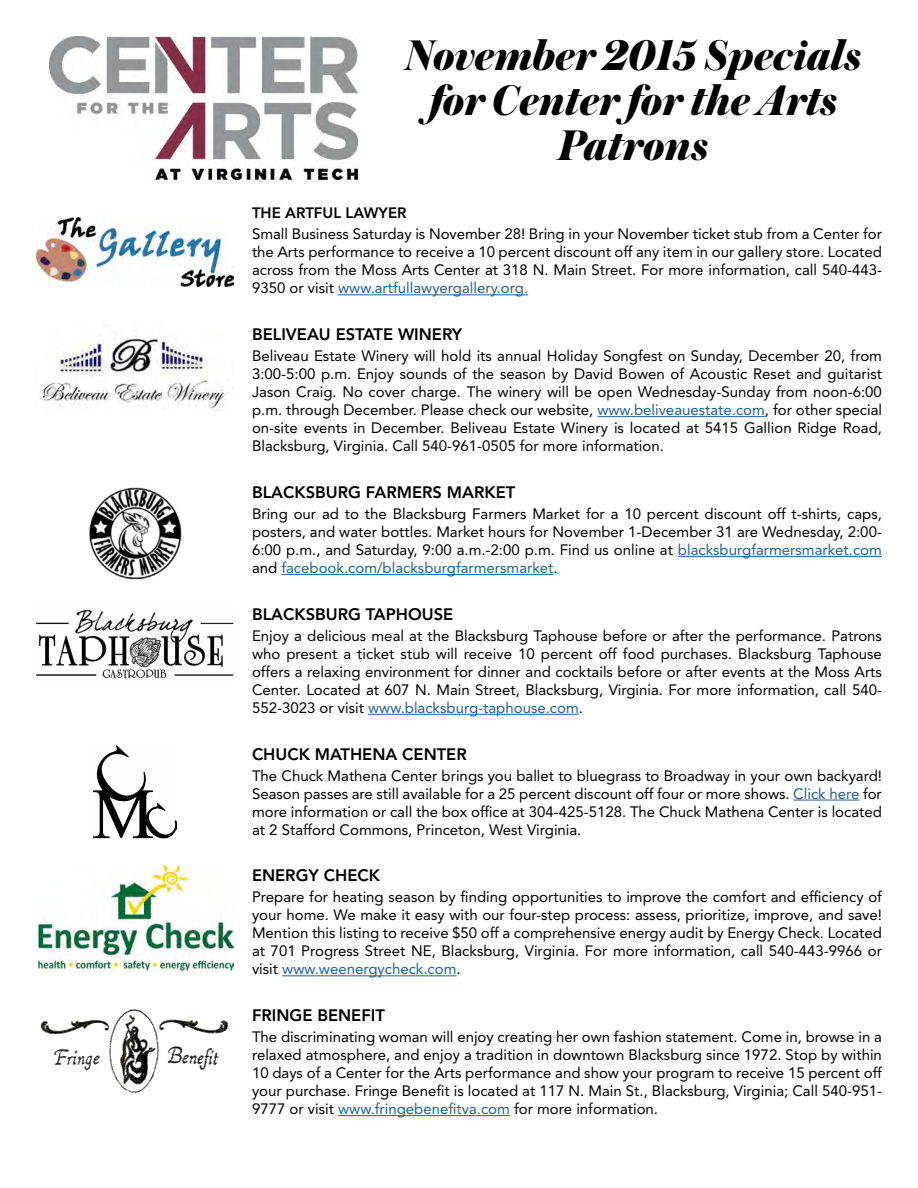
<style>
.page{position:relative;width:918px;height:1188px;background:#fff}
.page>*{position:absolute;margin:0;border:0;box-sizing:border-box;transform-origin:0 0}
.t1{font:italic 800 45px/45px "Austin";color:#000;text-align:center}
.t2{font:800 16.5px "Avenir LT Std";color:#000}
.t3{font:15px/18px "Avenir LT Std";color:#000;text-align:justify}
.t4{font:800 15px "Avenir LT Std";color:#000}
.s1{color:#215e9e}
</style>
<div class="page">
<img style="left:49px;top:36px;width:309px;height:144px">
<hr style="left:338px;top:294px;width:190px;height:1px;background:#215e9e">
<hr style="left:597px;top:416px;width:168px;height:1px;background:#215e9e">
<hr style="left:678px;top:556px;width:204px;height:1px;background:#215e9e">
<hr style="left:281px;top:574px;width:273px;height:1px;background:#215e9e">
<hr style="left:368px;top:714px;width:211px;height:1px;background:#215e9e">
<hr style="left:793px;top:800px;width:66px;height:1px;background:#215e9e">
<hr style="left:282px;top:975px;width:175px;height:1px;background:#215e9e">
<hr style="left:338px;top:1115px;width:172px;height:1px;background:#215e9e">
<img style="left:36px;top:218px;width:198px;height:68px">
<img style="left:89px;top:487px;width:93px;height:93px">
<img style="left:40px;top:335px;width:194px;height:76px">
<img style="left:36px;top:610px;width:198px;height:68px">
<img style="left:93px;top:745px;width:84px;height:94px">
<img style="left:36px;top:866px;width:198px;height:106px">
<img style="left:41px;top:1010px;width:187px;height:83px">
<h1 class="t1" style="left:406px;top:30px;width:457px">November 2015 Specials for Center for the Arts<br>Patrons</h1>
<p class="t4" style="left:252px;top:204px;width:156px">THE ARTFUL LAWYER</p>
<p class="t3" style="left:252px;top:225px;width:632px">Small Business Saturday is November 28! Bring in your November ticket stub from a Center for the Arts performance to receive a 10 percent discount off any item in our gallery store. Located across from the Moss Arts Center at 318 N. Main Street. For more information, call 540-443- 9350 or visit <span class="s1">www.artfullawyergallery.org.</span></p>
<p class="t2" style="left:252px;top:325px;width:212px">BELIVEAU ESTATE WINERY</p>
<p class="t3" style="left:252px;top:347px;width:632px">Beliveau Estate Winery will hold its annual Holiday Songfest on Sunday, December 20, from 3:00-5:00 p.m. Enjoy sounds of the season by David Bowen of Acoustic Reset and guitarist Jason Craig. No cover charge. The winery will be open Wednesday-Sunday from noon-6:00 p.m. through December. Please check our website, <span class="s1">www.beliveauestate.com</span>, for other special on-site events in December. Beliveau Estate Winery is located at 5415 Gallion Ridge Road, Blacksburg, Virginia. Call 540-961-0505 for more information.</p>
<p class="t2" style="left:252px;top:482px;width:265px">BLACKSBURG FARMERS MARKET</p>
<p class="t3" style="left:252px;top:505px;width:632px">Bring our ad to the Blacksburg Farmers Market for a 10 percent discount off t-shirts, caps, posters, and water bottles. Market hours for November 1-December 31 are Wednesday, 2:00- 6:00 p.m., and Saturday, 9:00 a.m.-2:00 p.m. Find us online at <span class="s1">blacksburgfarmersmarket.com </span>and <span class="s1">facebook.com/blacksburgfarmersmarket</span>.</p>
<p class="t2" style="left:252px;top:604px;width:203px">BLACKSBURG TAPHOUSE</p>
<p class="t3" style="left:252px;top:627px;width:632px">Enjoy a delicious meal at the Blacksburg Taphouse before or after the performance. Patrons who present a ticket stub will receive 10 percent off food purchases. Blacksburg Taphouse offers a relaxing environment for dinner and cocktails before or after events at the Moss Arts Center. Located at 607 N. Main Street, Blacksburg, Virginia. For more information, call 540- 552-3023 or visit <span class="s1">www.blacksburg-taphouse.com</span>.</p>
<p class="t2" style="left:252px;top:744px;width:216px">CHUCK MATHENA CENTER</p>
<p class="t3" style="left:252px;top:766px;width:632px">The Chuck Mathena Center brings you ballet to bluegrass to Broadway in your own backyard!<br>Season passes are still available for a 25 percent discount off four or more shows. <span class="s1">Click here</span> for more information or call the box office at 304-425-5128. The Chuck Mathena Center is located at 2 Stafford Commons, Princeton, West Virginia.</p>
<p class="t2" style="left:252px;top:866px;width:130px">ENERGY CHECK</p>
<p class="t3" style="left:252px;top:888px;width:631px">Prepare for heating season by finding opportunities to improve the comfort and efficiency of your home. We make it easy with our four-step process: assess, prioritize, improve, and save!<br>Mention this listing to receive $50 off a comprehensive energy audit by Energy Check. Located at 701 Progress Street NE, Blacksburg, Virginia. For more information, call 540-443-9966 or visit <span class="s1">www.weenergycheck.com</span>.</p>
<p class="t2" style="left:252px;top:1006px;width:134px">FRINGE BENEFIT</p>
<p class="t3" style="left:252px;top:1028px;width:632px">The discriminating woman will enjoy creating her own fashion statement. Come in, browse in a relaxed atmosphere, and enjoy a tradition in downtown Blacksburg since 1972. Stop by within 10 days of a Center for the Arts performance and show your program to receive 15 percent off your purchase. Fringe Benefit is located at 117 N. Main St., Blacksburg, Virginia; Call 540-951- 9777 or visit <span class="s1">www.fringebenefitva.com</span> for more information.</p>
</div>
